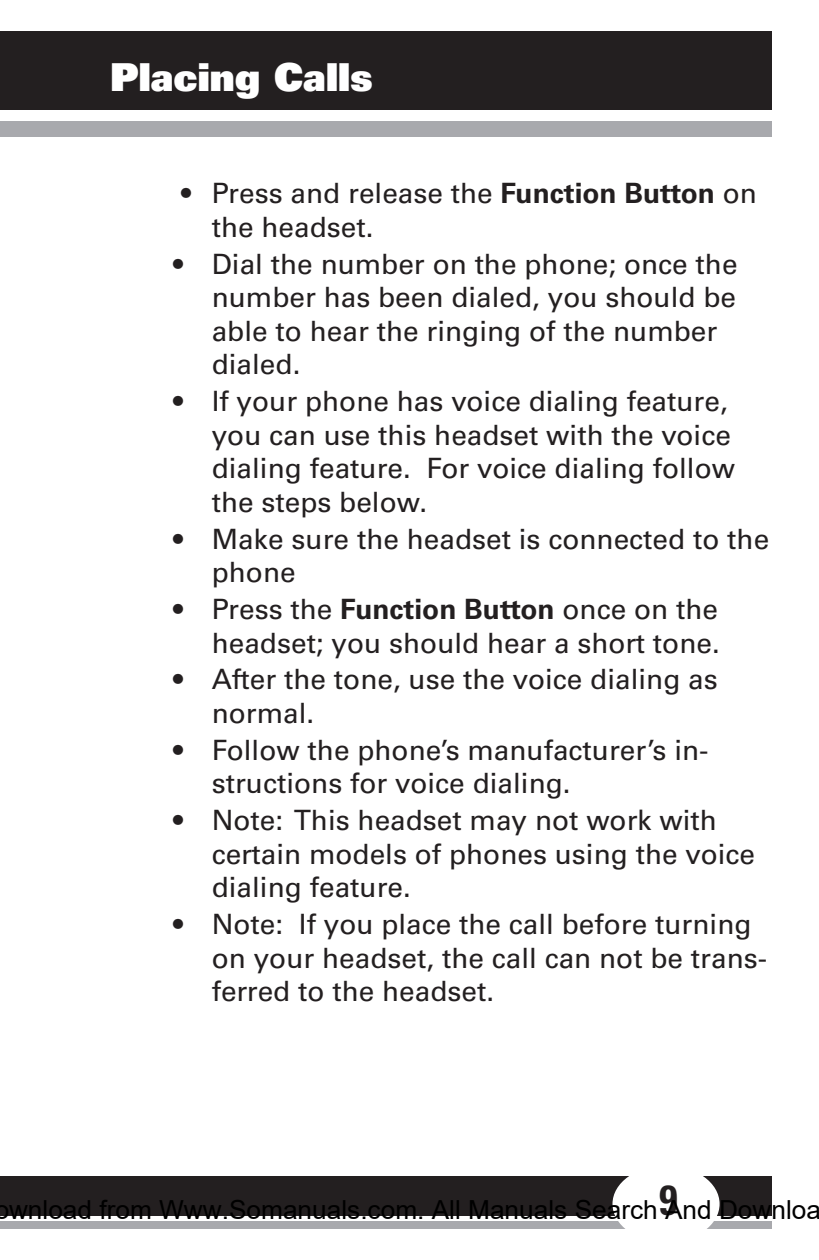
<style>
.page{position:relative;width:819px;height:1260px;background:#fff}
.page>*{position:absolute;margin:0;border:0;box-sizing:border-box;transform-origin:0 0}
.t1{font:900 38.5px "Univers";color:#fff}
.t2{font:28px/33.6px "Univers";color:#231f20}
.t3{font:26.25px "Arial";color:#000}
.s1{font-weight:700}
</style>
<div class="page">
<div style="left:0;top:32px;width:772px;height:78px;background:#231f20"></div>
<div style="left:0;top:121px;width:772px;height:15px;background:#a8a9ad"></div>
<div style="left:0;top:1176px;width:772px;height:39px;background:#231f20"></div>
<div style="left:0;top:1221px;width:772px;height:7px;background:#a8a9ad"></div>
<div style="left:612px;top:1166px;width:108px;height:76px;background:#fff;border-radius:50%"></div>
<h1 class="t1" style="left:110px;top:52px;width:264px">Placing Calls</h1>
<p class="t2" style="left:212px;top:177px;width:547px;text-indent:-31px">• Press and release the <span class="s1">Function Button</span> on the headset.</p>
<p class="t2" style="left:212px;top:247px;width:527px;text-indent:-38px">• Dial the number on the phone; once the number has been dialed, you should be able to hear the ringing of the number dialed.</p>
<p class="t2" style="left:212px;top:385px;width:525px;text-indent:-38px">• If your phone has voice dialing feature, you can use this headset with the voice dialing feature. For voice dialing follow the steps below.</p>
<p class="t2" style="left:212px;top:522px;width:559px;text-indent:-38px">• Make sure the headset is connected to the phone</p>
<p class="t2" style="left:173px;top:592px;width:548px;text-align:right">• Press the <span class="s1">Function Button</span> once on the headset; you should hear a short tone.</p>
<p class="t2" style="left:212px;top:663px;width:508px;text-indent:-38px">• After the tone, use the voice dialing as normal.</p>
<p class="t2" style="left:212px;top:733px;width:498px;text-indent:-38px">• Follow the phone’s manufacturer’s in&shy;structions for voice dialing.</p>
<p class="t2" style="left:212px;top:804px;width:545px;text-indent:-38px">• Note: This headset may not work with certain models of phones using the voice dialing feature.</p>
<p class="t2" style="left:212px;top:907px;width:557px;text-indent:-38px">• Note: If you place the call before turning on your headset, the call can not be trans&shy;ferred to the headset.</p>
<p class="t3" style="left:-6px;top:1196px;width:828px">ownload from Www.Somanuals.com. All Manuals Search And Downloa</p>
</div>
